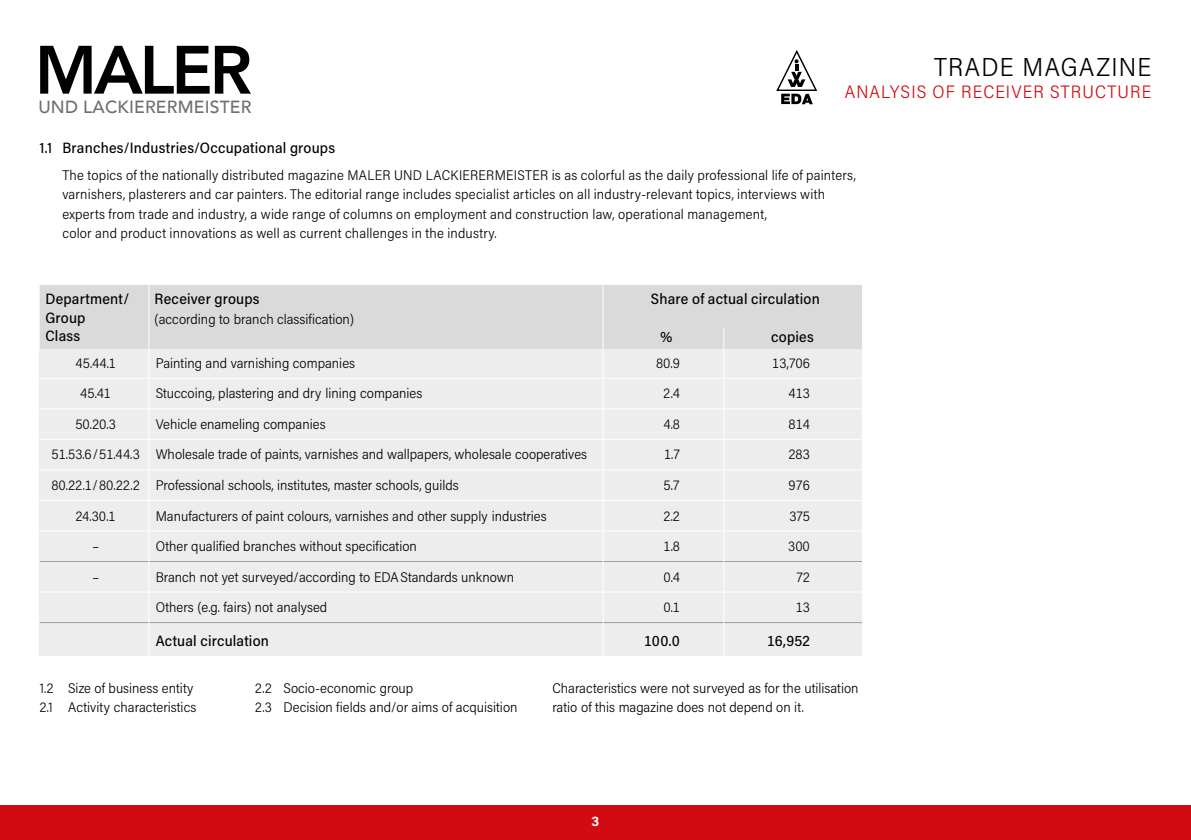
<style>
.page{position:relative;width:1191px;height:840px;background:#fff}
.page>*{position:absolute;margin:0;border:0;box-sizing:border-box;transform-origin:0 0}
.t1{font:800 67.6px "Avenir";letter-spacing:-.045em;color:#000}
.Text{font:26px "Acumin Variable Concept";letter-spacing:-.005em;color:#000}
.Text-2{font:18px "Acumin Variable Concept";letter-spacing:.005em;color:#d20a11}
.t2{font:500 17.6px "Avenir";letter-spacing:.01em;color:#706f6f}
.Text-3{font:15px/18px "Acumin Variable Concept";letter-spacing:.015em;color:#000}
.Text-4{font:14px/19px "Acumin Variable Concept";letter-spacing:-.01em;color:#000}
.t3{font:14px "Acumin Variable Concept";color:#fff}
</style>
<div class="page">
<div style="left:0;top:805px;width:1191px;height:34px;background:#d20a11"></div>
<svg style="left:776px;top:50px;width:42px;height:54px"></svg>
<div style="left:40px;top:349px;width:822px;height:306px;background:#ededed"></div>
<hr style="left:40px;top:377px;width:822px;height:1px;background:#fff">
<hr style="left:40px;top:408px;width:822px;height:1px;background:#fff">
<hr style="left:40px;top:438px;width:822px;height:1px;background:#fff">
<hr style="left:40px;top:469px;width:822px;height:1px;background:#fff">
<hr style="left:40px;top:499px;width:822px;height:1px;background:#fff">
<hr style="left:40px;top:530px;width:822px;height:1px;background:#fff">
<hr style="left:40px;top:560px;width:822px;height:1px;background:#9d9d9c">
<hr style="left:40px;top:591px;width:822px;height:1px;background:#fff">
<hr style="left:40px;top:621px;width:822px;height:1px;background:#9d9d9c">
<hr style="left:148px;top:349px;width:1px;height:306px;background:#fff">
<hr style="left:602px;top:349px;width:1px;height:306px;background:#fff">
<div style="left:40px;top:285px;width:822px;height:64px;background:#dadada"></div>
<hr style="left:148px;top:285px;width:1px;height:64px;background:#fff">
<hr style="left:602px;top:285px;width:1px;height:64px;background:#fff">
<hr style="left:723px;top:328px;width:1px;height:327px;background:#fff">
<h1 class="t1" style="left:35px;top:17px;width:219px">MALER</h1>
<p class="t2" style="left:38px;top:92px;width:215px">UND LACKIERERMEISTER</p>
<p class="Text" style="left:934px;top:49px;width:220px">TRADE MAGAZINE</p>
<p class="Text-2" style="left:844px;top:79px;width:309px">ANALYSIS OF RECEIVER STRUCTURE</p>
<p class="Text-3" style="left:40px;top:138px;width:297px">1.1 Branches/Industries/Occupational groups</p>
<p class="Text-4" style="left:62px;top:165px;width:795px">The topics of the nationally distributed magazine MALER UND LACKIERERMEISTER is as colorful as the daily professional life of painters, varnishers, plasterers and car painters. The editorial range includes specialist articles on all industry-relevant topics, interviews with experts from trade and industry, a wide range of columns on employment and construction law, operational management,<br>color and product innovations as well as current challenges in the industry.</p>
<p class="Text-3" style="left:45px;top:289px;width:86px">Department/<br>Group<br>Class</p>
<p class="Text-3" style="left:154px;top:289px;width:106px">Receiver groups</p>
<p class="Text-4" style="left:154px;top:308px;width:201px">(according to branch classification)</p>
<p class="Text-3" style="left:651px;top:289px;width:170px">Share of actual circulation</p>
<p class="Text-3" style="left:660px;top:327px;width:14px">%</p>
<p class="Text-3" style="left:771px;top:327px;width:44px">copies</p>
<p class="Text-4" style="left:75px;top:353px;width:42px">45.44.1</p>
<p class="Text-4" style="left:156px;top:353px;width:201px">Painting and varnishing companies</p>
<p class="Text-4" style="left:656px;top:353px;width:25px">80.9</p>
<p class="Text-4" style="left:772px;top:353px;width:39px">13,706</p>
<p class="Text-4" style="left:80px;top:383px;width:33px">45.41</p>
<p class="Text-4" style="left:156px;top:383px;width:268px">Stuccoing, plastering and dry lining companies</p>
<p class="Text-4" style="left:663px;top:383px;width:18px">2.4</p>
<p class="Text-4" style="left:788px;top:383px;width:23px">413</p>
<p class="Text-4" style="left:75px;top:414px;width:43px">50.20.3</p>
<p class="Text-4" style="left:156px;top:414px;width:172px">Vehicle enameling companies</p>
<p class="Text-4" style="left:663px;top:414px;width:18px">4.8</p>
<p class="Text-4" style="left:788px;top:414px;width:23px">814</p>
<p class="Text-4" style="left:52px;top:444px;width:537px">51.53.6/51.44.3 Wholesale trade of paints, varnishes and wallpapers, wholesale cooperatives</p>
<p class="Text-4" style="left:664px;top:444px;width:18px">1.7</p>
<p class="Text-4" style="left:789px;top:444px;width:23px">283</p>
<p class="Text-4" style="left:51px;top:475px;width:409px">80.22.1/80.22.2 Professional schools, institutes, master schools, guilds</p>
<p class="Text-4" style="left:663px;top:475px;width:18px">5.7</p>
<p class="Text-4" style="left:788px;top:475px;width:23px">976</p>
<p class="Text-4" style="left:76px;top:505px;width:41px">24.30.1</p>
<p class="Text-4" style="left:156px;top:505px;width:393px">Manufacturers of paint colours, varnishes and other supply industries</p>
<p class="Text-4" style="left:663px;top:505px;width:18px">2.2</p>
<p class="Text-4" style="left:789px;top:505px;width:22px">375</p>
<p class="Text-4" style="left:92px;top:536px;width:9px">–</p>
<p class="Text-4" style="left:156px;top:536px;width:263px">Other qualified branches without specification</p>
<p class="Text-4" style="left:663px;top:536px;width:18px">1.8</p>
<p class="Text-4" style="left:788px;top:536px;width:23px">300</p>
<p class="Text-4" style="left:156px;top:566px;width:360px">Branch not yet surveyed/according to EDAStandards unknown</p>
<p class="Text-4" style="left:663px;top:566px;width:18px">0.4</p>
<p class="Text-4" style="left:796px;top:566px;width:15px">72</p>
<p class="Text-4" style="left:156px;top:597px;width:173px">Others (e.g. fairs) not analysed</p>
<p class="Text-4" style="left:663px;top:597px;width:18px">0.1</p>
<p class="Text-4" style="left:795px;top:597px;width:16px">13</p>
<p class="Text-3" style="left:156px;top:630px;width:115px">Actual circulation</p>
<p class="Text-3" style="left:644px;top:630px;width:37px">100.0</p>
<p class="Text-3" style="left:767px;top:630px;width:45px">16,952</p>
<p class="Text-4" style="left:40px;top:677px;width:155px">1.2 Size of business entity</p>
<p class="Text-4" style="left:40px;top:696px;width:158px">2.1 Activity characteristics</p>
<p class="Text-4" style="left:255px;top:677px;width:264px">2.2 Socio-economic group<br>2.3 Decision fields and/or aims of acquisition</p>
<p class="Text-4" style="left:552px;top:677px;width:308px">Characteristics were not surveyed as for the utilisation ratio of this magazine does not depend on it.</p>
<p class="t3" style="left:591px;top:811px;width:9px">3</p>
</div>
